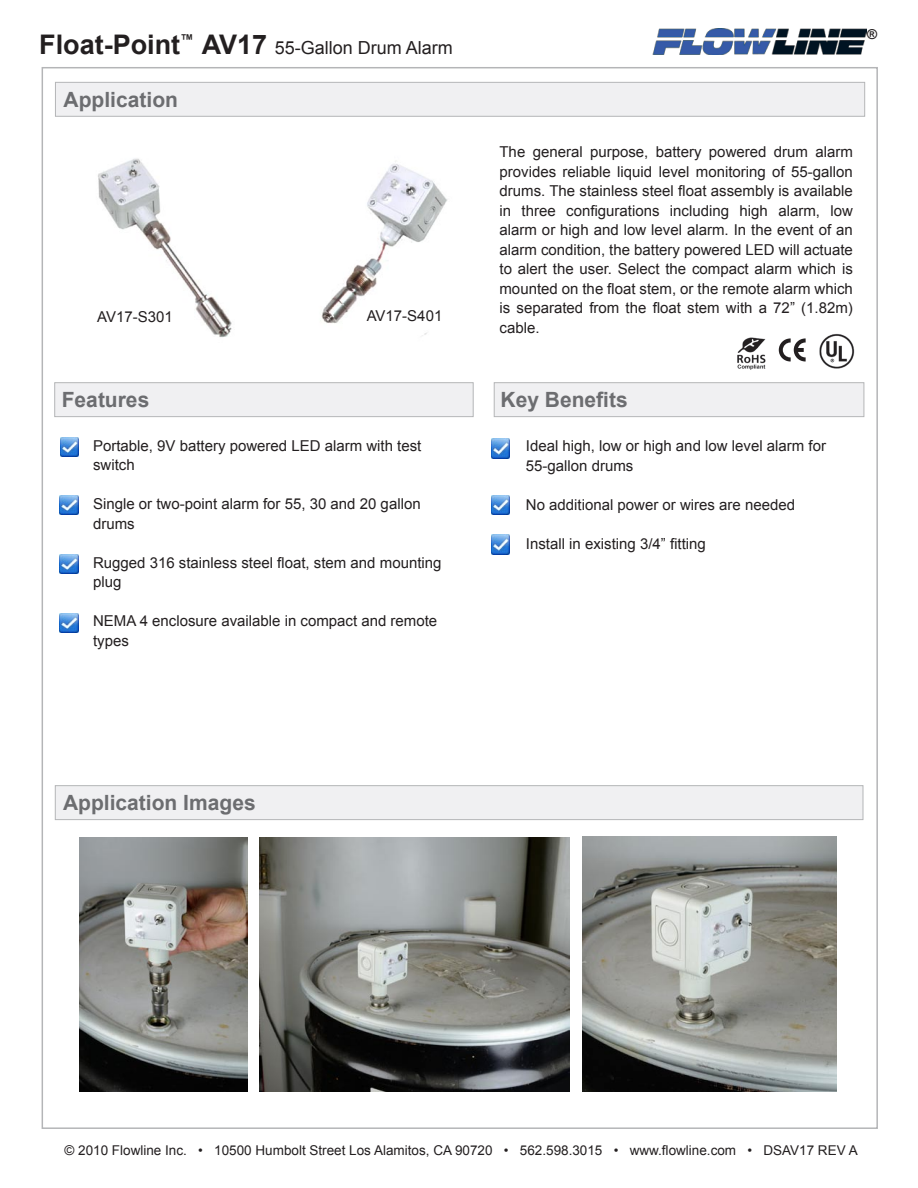
<style>
.page{position:relative;width:918px;height:1188px;background:#fff}
.page>*{position:absolute;margin:0;border:0;box-sizing:border-box;transform-origin:0 0}
.t1{font:700 21px "Arial";color:#6c6d70}
.t2{font:18px "Arial";color:#231f20}
.t3{font:15px/19.5px "Arial";color:#231f20}
.t4{font:700 13.65px "Arial";color:#231f20}
.t5{font:13.5px "Arial";color:#231f20}
.s1{font-weight:700;font-size:27px}
</style>
<div class="page">
<div style="left:55px;top:82px;width:810px;height:35px;background:#f0f0f2"></div>
<div style="left:494px;top:382px;width:370px;height:35px;background:#f0f0f2"></div>
<div style="left:54px;top:382px;width:420px;height:35px;background:#f0f0f2"></div>
<img style="left:652px;top:29px;width:215px;height:25px">
<img style="left:60px;top:554px;width:18px;height:20px">
<img style="left:60px;top:437px;width:18px;height:20px">
<img style="left:60px;top:495px;width:18px;height:20px">
<img style="left:60px;top:613px;width:18px;height:20px">
<img style="left:819px;top:333px;width:36px;height:36px">
<img style="left:737px;top:337px;width:29px;height:33px">
<svg style="left:779px;top:338px;width:27px;height:23px"></svg>
<img style="left:491px;top:535px;width:19px;height:19px">
<img style="left:492px;top:439px;width:18px;height:19px">
<img style="left:491px;top:495px;width:19px;height:20px">
<div style="left:55px;top:785px;width:808px;height:35px;background:#f0f0f2;border:1px solid #808285"></div>
<img style="left:98px;top:158px;width:134px;height:180px">
<img style="left:321px;top:161px;width:127px;height:175px">
<img style="left:79px;top:837px;width:169px;height:255px">
<img style="left:260px;top:837px;width:310px;height:254px">
<img style="left:583px;top:837px;width:254px;height:254px">
<p class="t4" style="left:180px;top:30px;width:15px">™</p>
<p class="t4" style="left:867px;top:25px;width:12px">®</p>
<p class="t2" style="left:39px;top:36px;width:415px"><span class="s1">Float-Point AV17</span> 55-Gallon Drum Alarm</p>
<p class="t1" style="left:64px;top:86px;width:116px">Application</p>
<p class="t3" style="left:97px;top:307px;width:77px">AV17-S301</p>
<p class="t3" style="left:367px;top:307px;width:77px">AV17-S401</p>
<p class="t3" style="left:500px;top:142px;width:355px;text-align:justify">The general purpose, battery powered drum alarm provides reliable liquid level monitoring of 55-gallon drums. The stainless steel float assembly is available in three configurations including high alarm, low alarm or high and low level alarm. In the event of an alarm condition, the battery powered LED will actuate to alert the user. Select the compact alarm which is mounted on the float stem, or the remote alarm which is separated from the float stem with a 72” (1.82m) cable.</p>
<p class="t1" style="left:62px;top:386px;width:89px">Features</p>
<p class="t1" style="left:501px;top:386px;width:129px">Key Benefits</p>
<p class="t3" style="left:93px;top:436px;width:330px;text-indent:-27px">• Portable, 9V battery powered LED alarm with test switch</p>
<p class="t3" style="left:93px;top:494px;width:329px;text-indent:-27px">• Single or two-point alarm for 55, 30 and 20 gallon drums</p>
<p class="t3" style="left:93px;top:553px;width:350px;text-indent:-27px">• Rugged 316 stainless steel float, stem and mounting plug</p>
<p class="t3" style="left:93px;top:611px;width:346px;text-indent:-27px">• NEMA 4 enclosure available in compact and remote types</p>
<p class="t1" style="left:63px;top:789px;width:194px">Application Images</p>
<p class="t3" style="left:526px;top:436px;width:302px;text-indent:-27px">• Ideal high, low or high and low level alarm for<br>55-gallon drums</p>
<p class="t3" style="left:499px;top:495px;width:298px">• No additional power or wires are needed</p>
<p class="t3" style="left:499px;top:534px;width:209px">• Install in existing 3/4” fitting</p>
<p class="t5" style="left:64px;top:1141px;width:795px">© 2010 Flowline Inc. • 10500 Humbolt Street Los Alamitos, CA 90720 • 562.598.3015 • www.flowline.com • DSAV17 REV A</p>
</div>
